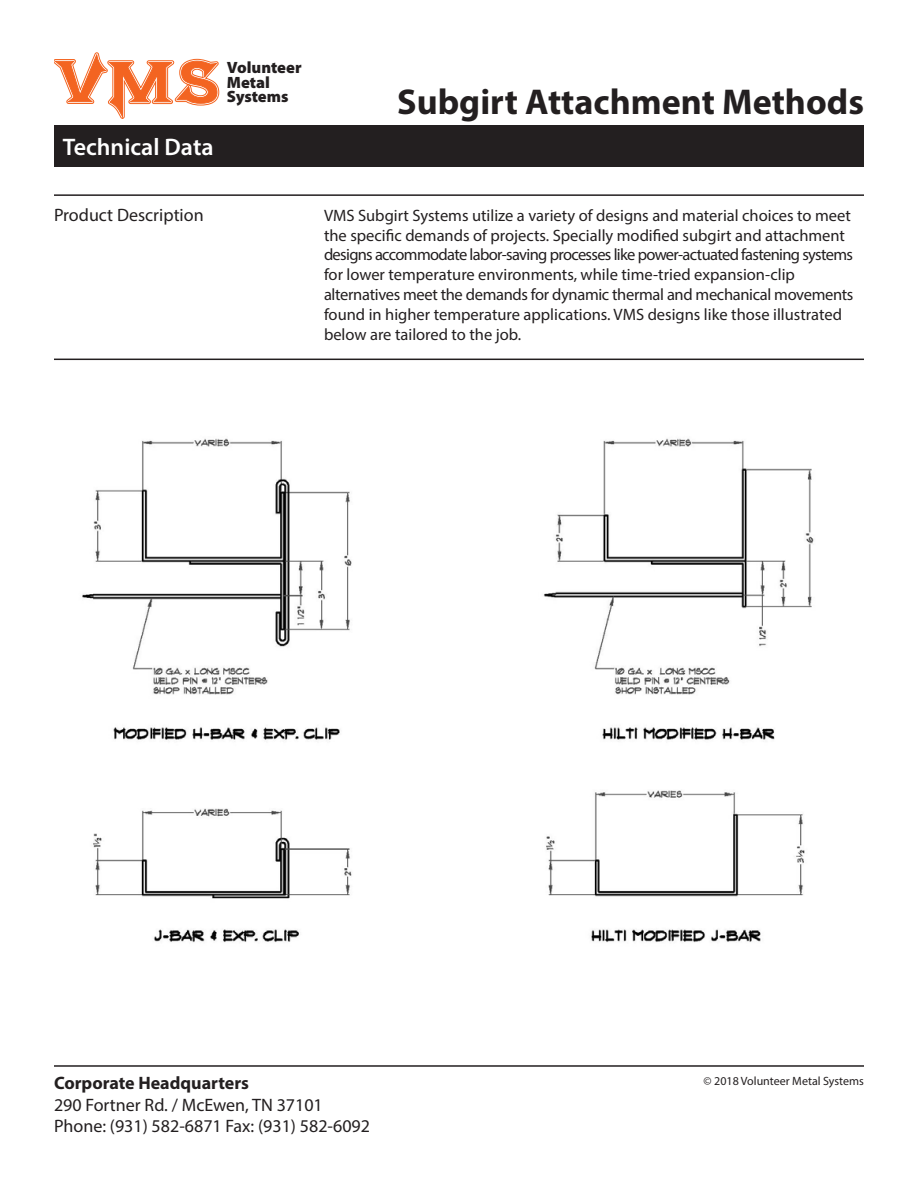
<style>
.page{position:relative;width:918px;height:1188px;background:#fff}
.page>*{position:absolute;margin:0;border:0;box-sizing:border-box;transform-origin:0 0}
.t1{font:700 36px "Myriad Pro";color:#231f20}
.t2{font:600 24px "Myriad Pro";color:#fff}
.t3{font:18px "Myriad Pro";color:#231f20}
.t4{font:700 18px "Myriad Pro";color:#231f20}
.t5{font:16.5px/19.8px "Myriad Pro";color:#231f20}
.t6{font:16.5px "Myriad Pro";letter-spacing:-.04em;color:#231f20}
.t7{font:16.5px "Myriad Pro";letter-spacing:-.02em;color:#231f20}
.t8{font:900 16.35px/14.7px "Myriad Pro";color:#231f20}
.t9{font:12px "Myriad Pro";color:#231f20}
</style>
<div class="page">
<svg style="left:54px;top:53px;width:165px;height:65px"></svg>
<div style="left:54px;top:125px;width:810px;height:41px;background:#231f20"></div>
<hr style="left:54px;top:1065px;width:810px;height:2px;background:#231f20">
<hr style="left:54px;top:194px;width:810px;height:2px;background:#231f20">
<hr style="left:54px;top:359px;width:810px;height:1px;background:#231f20">
<img style="left:82px;top:438px;width:732px;height:505px">
<p class="t2" style="left:63px;top:131px;width:152px">Technical Data</p>
<p class="t8" style="left:227px;top:59px;width:76px">Volunteer<br>Metal<br>Systems</p>
<p class="t1" style="left:397px;top:78px;width:468px">Subgirt Attachment Methods</p>
<p class="t3" style="left:54px;top:204px;width:151px">Product Description</p>
<p class="t5" style="left:324px;top:205px;width:528px">VMS Subgirt Systems utilize a variety of designs and material choices to meet the specific demands of projects. Specially modified subgirt and attachment</p>
<p class="t6" style="left:324px;top:245px;width:531px">designs accommodate labor-saving processes like power-actuated fastening systems</p>
<p class="t5" style="left:324px;top:265px;width:473px">for lower temperature environments, while time-tried expansion-clip</p>
<p class="t7" style="left:324px;top:284px;width:531px">alternatives meet the demands for dynamic thermal and mechanical movements</p>
<p class="t5" style="left:324px;top:304px;width:520px">found in higher temperature applications. VMS designs like those illustrated below are tailored to the job.</p>
<p class="t4" style="left:54px;top:1071px;width:197px">Corporate Headquarters</p>
<p class="t3" style="left:54px;top:1093px;width:270px">290 Fortner Rd. / McEwen, TN 37101</p>
<p class="t3" style="left:54px;top:1115px;width:318px">Phone: (931) 582-6871 Fax: (931) 582-6092</p>
<p class="t9" style="left:704px;top:1073px;width:162px">© 2018 Volunteer Metal Systems</p>
</div>
